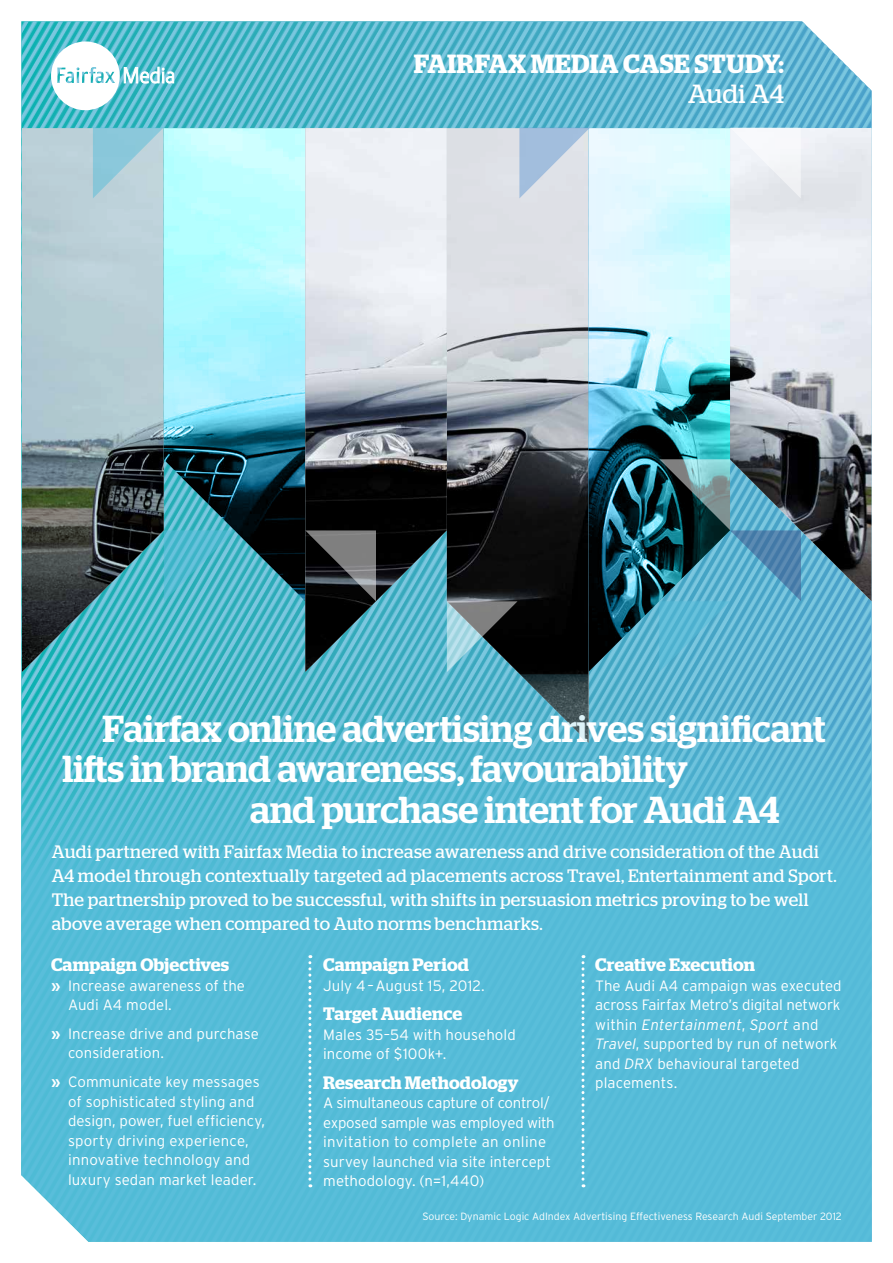
<style>
.page{position:relative;width:893px;height:1263px;background:#fff}
.page>*{position:absolute;margin:0;border:0;box-sizing:border-box;transform-origin:0 0}
.t1{font:500 37.5px "Stag";color:#fff}
.t2{font:600 26.25px "Stag";letter-spacing:.01em;color:#fff}
.t3{font:26.25px "Stag";letter-spacing:.01em;color:#fff}
.t4{font:18px/24px "Stag";letter-spacing:.015em;color:#fff}
.t5{font:600 18px "Stag";letter-spacing:.01em;color:#fff}
.t6{font:300 15px/19.5px "Interstate";letter-spacing:.005em;color:#fff}
.t7{font:300 10.5px "Interstate";color:#fff}
.s1{font-weight:700}
.s2{font-style:italic}
</style>
<div class="page">
<img style="left:21px;top:21px;width:851px;height:667px">
<svg style="left:21px;top:688px;width:851px;height:554px;background:#56bbd6"></svg>
<img style="left:447px;top:128px;width:141px;height:473px">
<img style="left:22px;top:128px;width:142px;height:544px">
<img style="left:164px;top:128px;width:141px;height:473px">
<img style="left:730px;top:128px;width:141px;height:473px">
<img style="left:588px;top:128px;width:142px;height:544px">
<svg style="left:308px;top:955px;width:3px;height:232px"></svg>
<svg style="left:581px;top:955px;width:3px;height:232px"></svg>
<img style="left:305px;top:128px;width:142px;height:544px">
<svg style="left:447px;top:601px;width:142px;height:144px;background:#42707b"></svg>
<svg style="left:93px;top:128px;width:71px;height:70px;background:#a3cdda"></svg>
<svg style="left:730px;top:128px;width:71px;height:70px"></svg>
<svg style="left:305px;top:530px;width:71px;height:71px;background:#4a4b4d"></svg>
<svg style="left:519px;top:128px;width:71px;height:70px;background:#c0d0e2"></svg>
<svg style="left:51px;top:41px;width:123px;height:69px"></svg>
<svg style="left:164px;top:530px;width:71px;height:71px;background:#51bacd"></svg>
<svg style="left:659px;top:459px;width:142px;height:213px;background:#4d8da3"></svg>
<h2 class="t2" style="left:414px;top:48px;width:372px">FAIRFAX MEDIA CASE STUDY:</h2>
<h2 class="t3" style="left:688px;top:78px;width:97px">Audi A4</h2>
<h1 class="t1" style="left:102px;top:706px;width:724px">Fairfax online advertising drives significant</h1>
<h1 class="t1" style="left:62px;top:747px;width:627px">lifts in brand awareness, favourability</h1>
<h1 class="t1" style="left:250px;top:788px;width:531px">and purchase intent for Audi A4</h1>
<p class="t4" style="left:52px;top:839px;width:786px">Audi partnered with Fairfax Media to increase awareness and drive consideration of the Audi A4 model through contextually targeted ad placements across Travel, Entertainment and Sport.<br>The partnership proved to be successful, with shifts in persuasion metrics proving to be well above average when compared to Auto norms benchmarks.</p>
<p class="t5" style="left:51px;top:954px;width:180px">Campaign Objectives</p>
<p class="t6" style="left:68px;top:975px;width:179px;text-indent:-17px"><span class="s1">»</span> Increase awareness of the<br>Audi A4 model.</p>
<p class="t6" style="left:68px;top:1024px;width:192px;text-indent:-17px"><span class="s1">»</span> Increase drive and purchase consideration.</p>
<p class="t6" style="left:68px;top:1072px;width:199px;text-indent:-17px"><span class="s1">»</span> Communicate key messages of sophisticated styling and design, power, fuel efficiency, sporty driving experience, innovative technology and luxury sedan market leader.</p>
<p class="t5" style="left:323px;top:954px;width:147px">Campaign Period</p>
<p class="t6" style="left:323px;top:975px;width:163px">July 4–August 15, 2012.</p>
<p class="t5" style="left:323px;top:1003px;width:141px">Target Audience</p>
<p class="t6" style="left:323px;top:1024px;width:194px">Males 35–54 with household income of $100k+.</p>
<p class="t5" style="left:323px;top:1072px;width:197px">Research Methodology</p>
<p class="t6" style="left:323px;top:1093px;width:233px">A simultaneous capture of control/ exposed sample was employed with invitation to complete an online survey launched via site intercept methodology. (n=1,440)</p>
<p class="t7" style="left:422px;top:1211px;width:421px">Source: Dynamic Logic AdIndex Advertising Effectiveness Research Audi September 2012</p>
<p class="t5" style="left:595px;top:954px;width:161px">Creative Execution</p>
<p class="t6" style="left:595px;top:975px;width:248px">The Audi A4 campaign was executed across Fairfax Metro’s digital network within <span class="s2">Entertainment</span>, <span class="s2">Sport</span> and<br><span class="s2">Travel</span>, supported by run of network and <span class="s2">DRX</span> behavioural targeted placements.</p>
</div>
